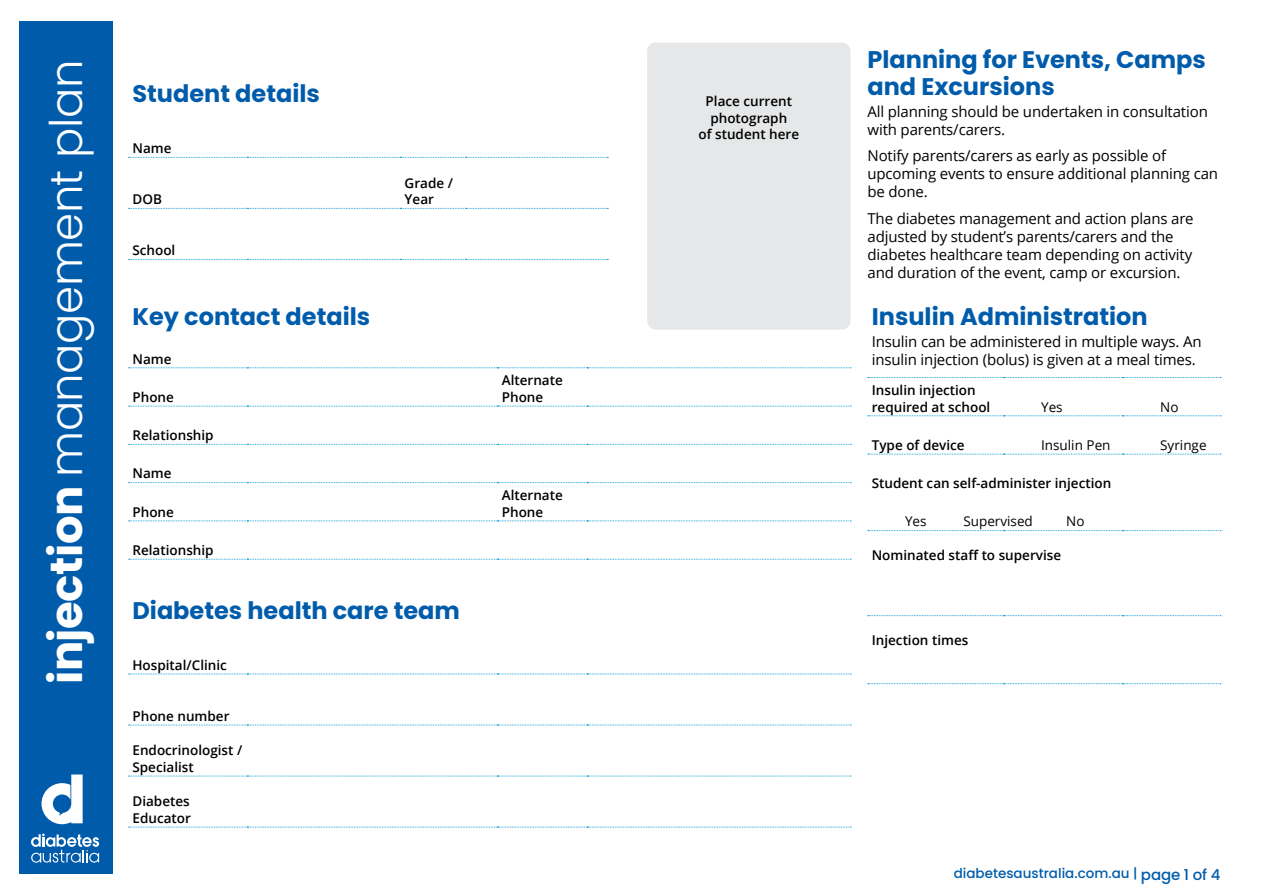
<style>
.page{position:relative;width:1263px;height:893px;background:#fff}
.page>*{position:absolute;margin:0;border:0;box-sizing:border-box;transform-origin:0 0}
.t1{font:300 45px "Poppins";letter-spacing:-.01em;color:#fff}
.t2{font:700 24px/27px "Poppins";color:#005cab}
.t3{font:15px/18px "Open Sans";letter-spacing:-.01em;color:#000}
.t4{font:600 13.5px/16.5px "Open Sans";color:#000}
.t5{font:13.5px "Open Sans";color:#000}
.t6{font:500 13.5px "Poppins";color:#005cab}
.s1{font-weight:700}
.s2{font-size:15px}
</style>
<div class="page">
<div style="left:19px;top:21px;width:94px;height:853px;background:#005cab"></div>
<svg style="left:31px;top:834px;width:68px;height:29px"></svg>
<svg style="left:41px;top:774px;width:42px;height:50px"></svg>
<svg style="left:129px;top:157px;width:479px;height:1px"></svg>
<svg style="left:129px;top:208px;width:479px;height:1px"></svg>
<svg style="left:129px;top:259px;width:479px;height:1px"></svg>
<svg style="left:129px;top:367px;width:722px;height:1px"></svg>
<svg style="left:129px;top:406px;width:722px;height:1px"></svg>
<svg style="left:129px;top:444px;width:722px;height:1px"></svg>
<svg style="left:129px;top:482px;width:722px;height:1px"></svg>
<svg style="left:129px;top:520px;width:722px;height:1px"></svg>
<svg style="left:129px;top:559px;width:722px;height:1px"></svg>
<svg style="left:129px;top:674px;width:722px;height:1px"></svg>
<svg style="left:129px;top:725px;width:722px;height:1px"></svg>
<svg style="left:129px;top:776px;width:722px;height:1px"></svg>
<svg style="left:129px;top:827px;width:722px;height:1px"></svg>
<svg style="left:868px;top:377px;width:353px;height:1px"></svg>
<svg style="left:868px;top:415px;width:353px;height:1px"></svg>
<svg style="left:868px;top:454px;width:353px;height:1px"></svg>
<svg style="left:868px;top:615px;width:353px;height:1px"></svg>
<svg style="left:868px;top:683px;width:353px;height:1px"></svg>
<svg style="left:868px;top:530px;width:353px;height:1px"></svg>
<div style="left:647px;top:43px;width:203px;height:287px;background:#e6e7e8;border-radius:9px"></div>
<h1 class="t1" style="left:40px;top:684px;width:626px;rotate:-90deg"><span class="s1">injection</span> management plan</h1>
<h2 class="t2" style="left:132px;top:80px;width:189px">Student details</h2>
<p class="t4" style="left:132px;top:140px;width:41px">Name</p>
<p class="t4" style="left:132px;top:191px;width:31px">DOB</p>
<p class="t4" style="left:132px;top:242px;width:44px">School</p>
<h2 class="t2" style="left:132px;top:303px;width:239px">Key contact details</h2>
<p class="t4" style="left:132px;top:350px;width:41px">Name</p>
<p class="t4" style="left:132px;top:388px;width:43px">Phone</p>
<p class="t4" style="left:132px;top:427px;width:83px">Relationship</p>
<p class="t4" style="left:132px;top:465px;width:41px">Name</p>
<p class="t4" style="left:132px;top:503px;width:43px">Phone</p>
<p class="t4" style="left:132px;top:541px;width:83px">Relationship</p>
<p class="t4" style="left:405px;top:174px;width:50px">Grade /<br>Year</p>
<h2 class="t2" style="left:132px;top:597px;width:329px">Diabetes health care team</h2>
<p class="t4" style="left:132px;top:656px;width:96px">Hospital/Clinic</p>
<p class="t4" style="left:132px;top:707px;width:99px">Phone number</p>
<p class="t4" style="left:132px;top:742px;width:111px">Endocrinologist /<br>Specialist</p>
<p class="t4" style="left:132px;top:793px;width:60px">Diabetes<br>Educator</p>
<p class="t4" style="left:502px;top:372px;width:63px">Alternate<br>Phone</p>
<p class="t4" style="left:502px;top:487px;width:63px">Alternate<br>Phone</p>
<p class="t4" style="left:698px;top:93px;width:102px;text-align:center">Place current photograph<br>of student here</p>
<h2 class="t2" style="left:867px;top:46px;width:340px">Planning for Events, Camps and Excursions</h2>
<p class="t3" style="left:867px;top:102px;width:342px">All planning should be undertaken in consultation with parents/carers.</p>
<p class="t3" style="left:867px;top:147px;width:352px">Notify parents/carers as early as possible of upcoming events to ensure additional planning can be done.</p>
<p class="t3" style="left:867px;top:209px;width:328px">The diabetes management and action plans are adjusted by student’s parents/carers and the diabetes healthcare team depending on activity and duration of the event, camp or excursion.</p>
<h2 class="t2" style="left:872px;top:303px;width:277px">Insulin Administration</h2>
<p class="t3" style="left:872px;top:332px;width:331px">Insulin can be administered in multiple ways. An insulin injection (bolus) is given at a meal times.</p>
<p class="t4" style="left:872px;top:382px;width:120px">Insulin injection required at school</p>
<p class="t5" style="left:1041px;top:397px;width:23px">Yes</p>
<p class="t5" style="left:1160px;top:397px;width:20px">No</p>
<p class="t4" style="left:872px;top:436px;width:94px">Type of device</p>
<p class="t5" style="left:1041px;top:436px;width:71px">Insulin Pen</p>
<p class="t5" style="left:1160px;top:436px;width:48px">Syringe</p>
<p class="t4" style="left:872px;top:475px;width:241px">Student can self-administer injection</p>
<p class="t5" style="left:905px;top:512px;width:23px">Yes</p>
<p class="t5" style="left:963px;top:512px;width:71px">Supervised</p>
<p class="t5" style="left:1066px;top:512px;width:20px">No</p>
<p class="t4" style="left:872px;top:547px;width:191px">Nominated staff to supervise</p>
<p class="t4" style="left:872px;top:632px;width:98px">Injection times</p>
<p class="t6" style="left:954px;top:865px;width:268px">diabetesaustralia.com.au | <span class="s2">page 1 of 4</span></p>
</div>
